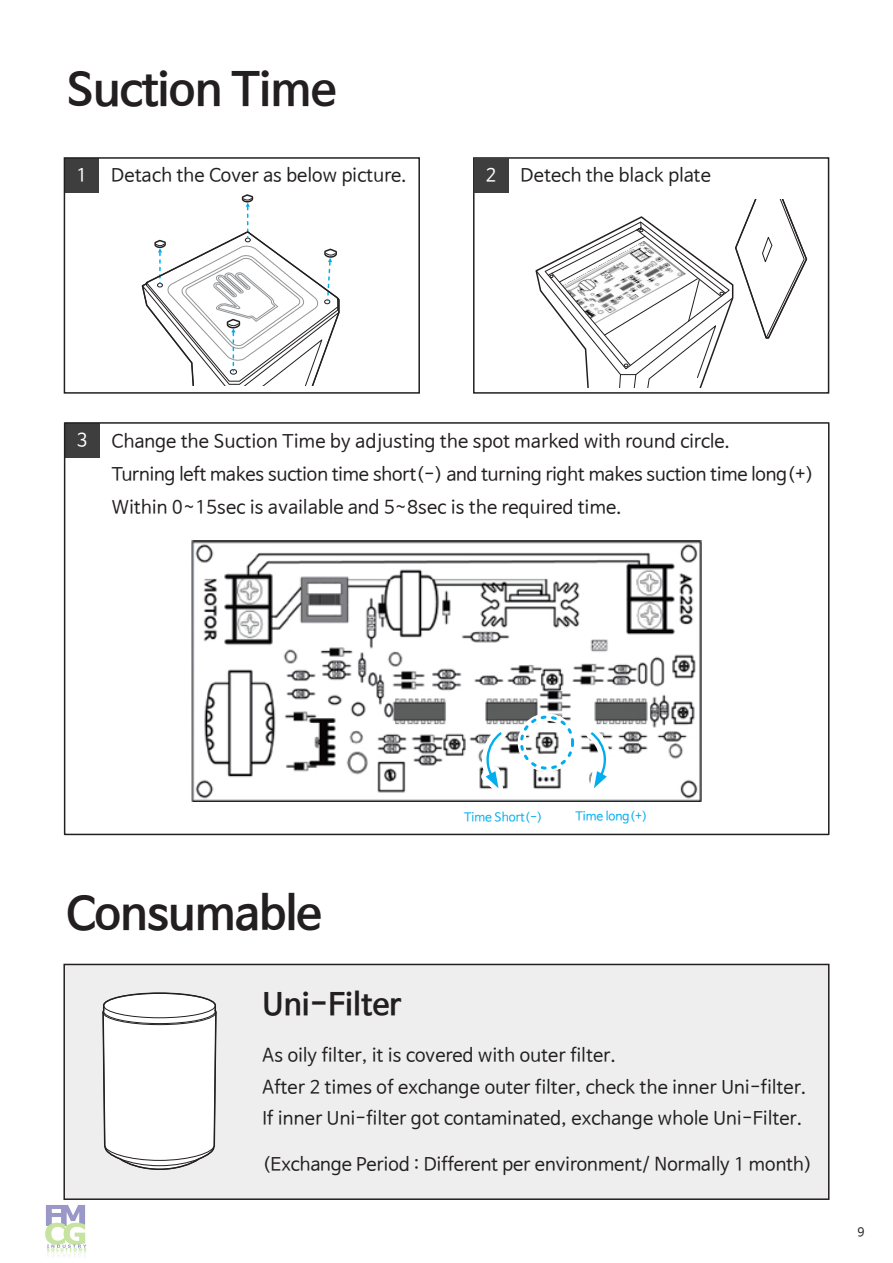
<style>
.page{position:relative;width:893px;height:1263px;background:#fff}
.page>*{position:absolute;margin:0;border:0;box-sizing:border-box;transform-origin:0 0}
.t1{font:700 45px "Nanum Barun Gothic";color:#231f20}
.t2{font:700 30px "Nanum Barun Gothic";letter-spacing:.02em;color:#231f20}
.t3{font:18px/31.5px "Nanum Barun Gothic";letter-spacing:.02em;color:#231f20}
.t4{font:18px "Nanum Barun Gothic";color:#fff}
.t5{font:12px "Nanum Barun Gothic";color:#00aeef}
.t6{font:12px "Nanum Barun Gothic";color:#231f20}
</style>
<div class="page">
<div style="left:63px;top:964px;width:766px;height:236px;background:#eeeeef;border:2px solid #231f20"></div>
<svg style="left:102px;top:992px;width:115px;height:178px;background:#f2f2f2"></svg>
<svg style="left:535px;top:199px;width:273px;height:189px"></svg>
<div style="left:473px;top:157px;width:356px;height:237px;border:2px solid #231f20"></div>
<div style="left:474px;top:158px;width:34px;height:35px;background:#3e3e3f"></div>
<div style="left:65px;top:423px;width:35px;height:34px;background:#3e3e3f"></div>
<div style="left:64px;top:422px;width:765px;height:413px;border:2px solid #231f20"></div>
<img style="left:192px;top:540px;width:510px;height:261px">
<svg style="left:141px;top:194px;width:199px;height:192px"></svg>
<div style="left:64px;top:158px;width:35px;height:35px;background:#3e3e3f"></div>
<div style="left:64px;top:157px;width:356px;height:237px;border:2px solid #231f20"></div>
<svg style="left:585px;top:727px;width:26px;height:66px"></svg>
<svg style="left:481px;top:727px;width:26px;height:66px"></svg>
<div style="left:518px;top:713px;width:58px;height:59px;border:8px solid #fff;border-radius:50%"></div>
<div style="left:520px;top:715px;width:54px;height:55px;border:3px dashed #00aeef;border-radius:50%"></div>
<img style="left:45px;top:1205px;width:42px;height:51px">
<h1 class="t1" style="left:67px;top:67px;width:271px">Suction Time</h1>
<p class="t4" style="left:76px;top:166px;width:12px">1</p>
<p class="t3" style="left:111px;top:160px;width:297px">Detach the Cover as below picture.</p>
<p class="t4" style="left:486px;top:166px;width:12px">2</p>
<p class="t3" style="left:521px;top:160px;width:192px">Detech the black plate</p>
<p class="t4" style="left:77px;top:431px;width:12px">3</p>
<p class="t3" style="left:112px;top:425px;width:703px;line-height:33px">Change the Suction Time by adjusting the spot marked with round circle.<br>Turning left makes suction time short(-) and turning right makes suction time long(+)<br>Within 0~15sec is available and 5~8sec is the required time.</p>
<h1 class="t1" style="left:67px;top:890px;width:256px">Consumable</h1>
<p class="t5" style="left:464px;top:811px;width:80px">Time Short(-)</p>
<p class="t5" style="left:575px;top:809px;width:73px">Time long(+)</p>
<h2 class="t2" style="left:262px;top:989px;width:141px">Uni-Filter</h2>
<p class="t3" style="left:262px;top:1041px;width:546px">As oily filter, it is covered with outer filter.<br>After 2 times of exchange outer filter, check the inner Uni-filter.<br>If inner Uni-filter got contaminated, exchange whole Uni-Filter.</p>
<p class="t3" style="left:262px;top:1150px;width:551px">(Exchange Period : Different per environment/ Normally 1 month)</p>
<p class="t6" style="left:857px;top:1226px;width:8px">9</p>
</div>
